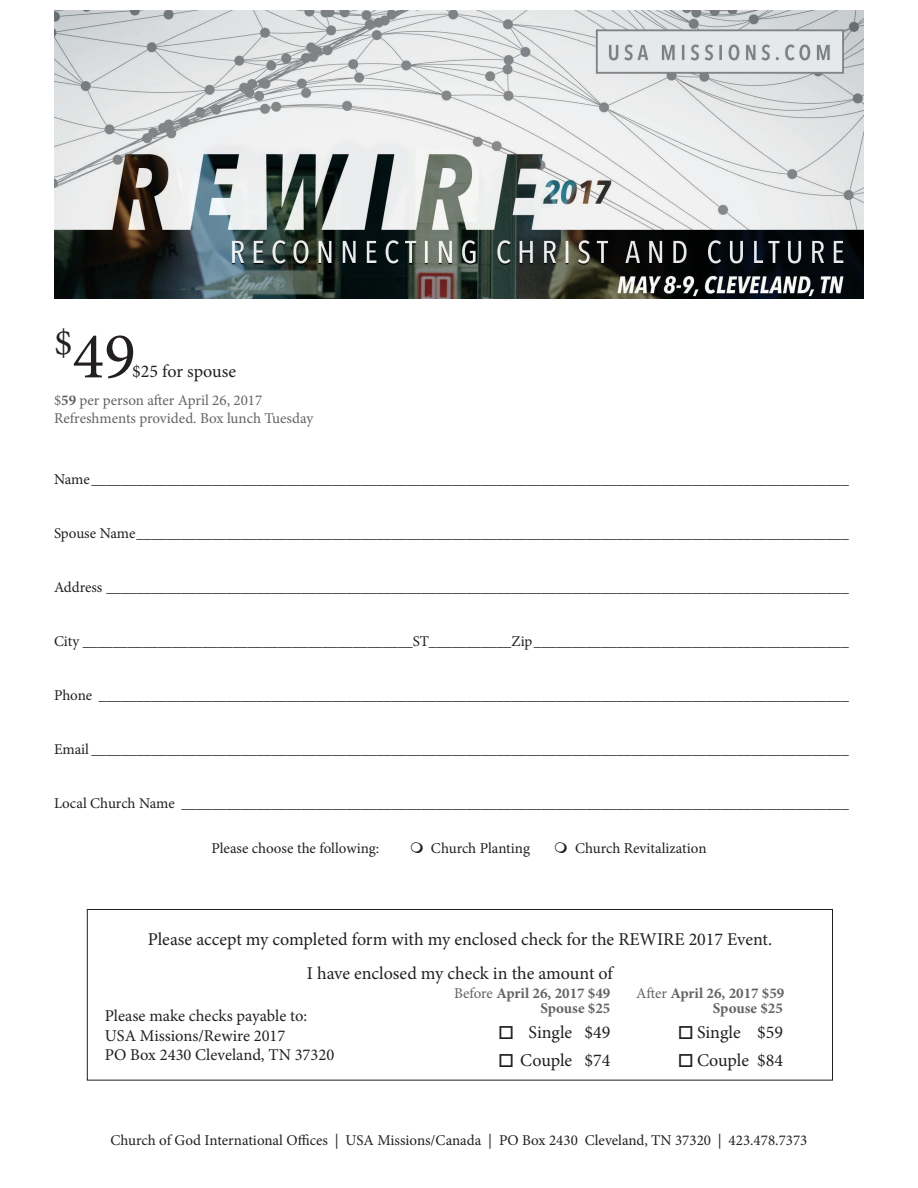
<style>
.page{position:relative;width:918px;height:1188px;background:#fff}
.page>*{position:absolute;margin:0;border:0;box-sizing:border-box;transform-origin:0 0}
.t1{font:66px "Minion Pro";color:#231f20}
.t2{font:18px "Minion Pro";color:#231f20}
.t3{font:16.5px "Minion Pro";color:#231f20}
.t4{font:15px "Minion Pro";color:#231f20}
.t5{font:15px "Minion Pro";color:#636366}
.t6{font:700 15px "Minion Pro";color:#636366}
.s1{font-weight:700}
.s2{font-weight:400}
</style>
<div class="page">
<div style="left:87px;top:909px;width:746px;height:172px;border:1px solid #231f20"></div>
<img style="left:54px;top:11px;width:810px;height:288px">
<p class="t1" style="left:54px;top:312px;width:83px"><sup>$</sup>49</p>
<p class="t2" style="left:132px;top:360px;width:105px">$25 for spouse</p>
<p class="t5" style="left:54px;top:390px;width:210px">$<span class="s1">59</span> per person after April 26, 2017</p>
<p class="t5" style="left:54px;top:408px;width:261px">Refreshments provided. Box lunch Tuesday</p>
<p class="t4" style="left:54px;top:469px;width:796px">Name_____________________________________________________________________________________________________</p>
<p class="t4" style="left:54px;top:523px;width:796px">Spouse Name_______________________________________________________________________________________________</p>
<p class="t4" style="left:54px;top:577px;width:796px">Address ___________________________________________________________________________________________________</p>
<p class="t4" style="left:54px;top:631px;width:796px">City ____________________________________________ST___________Zip__________________________________________</p>
<p class="t4" style="left:54px;top:685px;width:796px">Phone ____________________________________________________________________________________________________</p>
<p class="t4" style="left:54px;top:739px;width:796px">Email _____________________________________________________________________________________________________</p>
<p class="t4" style="left:54px;top:793px;width:796px">Local Church Name _________________________________________________________________________________________</p>
<p class="t4" style="left:211px;top:838px;width:169px">Please choose the following:</p>
<p class="t4" style="left:431px;top:838px;width:101px">Church Planting</p>
<p class="t4" style="left:575px;top:838px;width:133px">Church Revitalization</p>
<p class="t2" style="left:148px;top:927px;width:626px">Please accept my completed form with my enclosed check for the REWIRE 2017 Event.</p>
<p class="t2" style="left:307px;top:961px;width:307px">I have enclosed my check in the amount of</p>
<p class="t3" style="left:105px;top:1005px;width:204px">Please make checks payable to:</p>
<p class="t3" style="left:105px;top:1024px;width:182px">USA Missions/Rewire 2017</p>
<p class="t3" style="left:105px;top:1044px;width:231px">PO Box 2430 Cleveland, TN 37320</p>
<p class="t6" style="left:454px;top:982px;width:158px"><span class="s2">Before</span> April 26, 2017 $49</p>
<p class="t6" style="left:540px;top:997px;width:72px">Spouse $25</p>
<p class="t2" style="left:529px;top:1021px;width:83px">Single $49</p>
<p class="t2" style="left:498px;top:1048px;width:114px">□ Couple $74</p>
<p class="t6" style="left:636px;top:982px;width:150px"><span class="s2">After</span> April 26, 2017 $59</p>
<p class="t6" style="left:713px;top:997px;width:72px">Spouse $25</p>
<p class="t2" style="left:678px;top:1021px;width:107px">□ Single $59</p>
<p class="t2" style="left:678px;top:1048px;width:107px">□ Couple $84</p>
<p class="t4" style="left:111px;top:1130px;width:698px">Church of God International Offices | USA Missions/Canada | PO Box 2430 Cleveland, TN 37320 | 423.478.7373</p>
</div>
